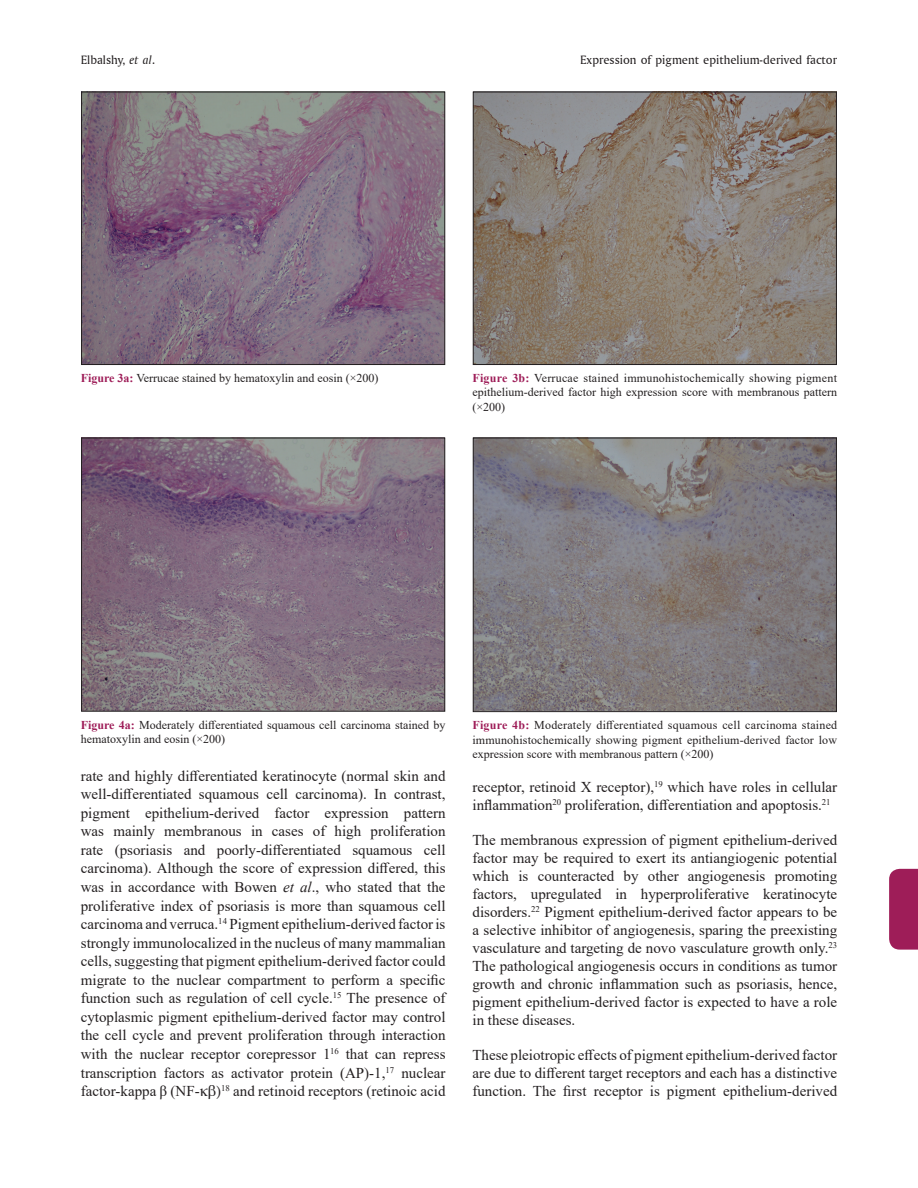
<style>
.page{position:relative;width:918px;height:1188px;background:#fff}
.page>*{position:absolute;margin:0;border:0;box-sizing:border-box;transform-origin:0 0}
.TX{font:15px/18.6px "Times New Roman";color:#231f20;text-align:justify}
.t1{font:12.75px "Amerigo BT Roman A";color:#231f20}
.FGC{font:12px/14.4px "Times New Roman";color:#231f20;text-align:justify}
.s1{font-family:"Amerigo BT Italic A"}
.s2{font-weight:700;color:#9e1d58}
.s3{font-style:italic}
</style>
<div class="page">
<div style="left:889px;top:869px;width:29px;height:81px;background:#9e1d58"></div>
<img style="left:83px;top:440px;width:360px;height:269px">
<div style="left:81px;top:438px;width:364px;height:273px;border:1px solid #231f20"></div>
<img style="left:475px;top:440px;width:360px;height:270px">
<div style="left:473px;top:438px;width:364px;height:274px;border:1px solid #231f20"></div>
<img style="left:83px;top:94px;width:360px;height:269px">
<div style="left:81px;top:92px;width:364px;height:273px;border:1px solid #231f20"></div>
<img style="left:475px;top:94px;width:360px;height:269px">
<div style="left:473px;top:92px;width:364px;height:273px;border:1px solid #231f20"></div>
<p class="t1" style="left:81px;top:52px;width:76px">Elbalshy, <span class="s1">et al</span>.</p>
<p class="t1" style="left:580px;top:52px;width:259px">Expression of pigment epithelium‑derived factor</p>
<p class="FGC" style="left:81px;top:370px;width:299px"><span class="s2">Figure 3a:</span> Verrucae stained by hematoxylin and eosin (×200)</p>
<p class="FGC" style="left:473px;top:370px;width:366px"><span class="s2">Figure 3b:</span> Verrucae stained immunohistochemically showing pigment epithelium-derived factor high expression score with membranous pattern (×200)</p>
<p class="FGC" style="left:81px;top:717px;width:366px"><span class="s2">Figure 4a:</span> Moderately differentiated squamous cell carcinoma stained by hematoxylin and eosin (×200)</p>
<p class="FGC" style="left:472px;top:718px;width:366px"><span class="s2">Figure 4b:</span> Moderately differentiated squamous cell carcinoma stained immunohistochemically showing pigment epithelium-derived factor low expression score with membranous pattern (×200)</p>
<p class="TX" style="left:81px;top:766px;width:366px">rate and highly differentiated keratinocyte (normal skin and well‑differentiated squamous cell carcinoma). In contrast, pigment epithelium‑derived factor expression pattern was mainly membranous in cases of high proliferation rate (psoriasis and poorly‑differentiated squamous cell carcinoma). Although the score of expression differed, this was in accordance with Bowen <span class="s3">et al</span>., who stated that the proliferative index of psoriasis is more than squamous cell carcinoma and verruca.<sup>14</sup> Pigment epithelium‑derived factor is strongly immunolocalized in the nucleus of many mammalian cells, suggesting that pigment epithelium‑derived factor could migrate to the nuclear compartment to perform a specific function such as regulation of cell cycle.<sup>15</sup> The presence of cytoplasmic pigment epithelium‑derived factor may control the cell cycle and prevent proliferation through interaction with the nuclear receptor corepressor 1<sup>16</sup> that can repress transcription factors as activator protein (AP)‑1,<sup>17</sup> nuclear factor-kappa β (NF‑</p>
<p class="TX" style="left:221px;top:1081px;width:226px"><sup>18</sup> and retinoid receptors (retinoic acid</p>
<p class="TX" style="left:472px;top:778px;width:366px;line-height:18px">receptor, retinoid X receptor),<sup>19</sup> which have roles in cellular inflammation<sup>20</sup> proliferation, differentiation and apoptosis.<sup>21</sup></p>
<p class="TX" style="left:472px;top:831px;width:366px;line-height:18px">The membranous expression of pigment epithelium‑derived factor may be required to exert its antiangiogenic potential which is counteracted by other angiogenesis promoting factors, upregulated in hyperproliferative keratinocyte disorders.<sup>22</sup> Pigment epithelium‑derived factor appears to be a selective inhibitor of angiogenesis, sparing the preexisting vasculature and targeting de novo vasculature growth only.<sup>23<br></sup>The pathological angiogenesis occurs in conditions as tumor growth and chronic inflammation such as psoriasis, hence, pigment epithelium‑derived factor is expected to have a role in these diseases.</p>
<p class="TX" style="left:472px;top:1046px;width:366px;line-height:18px">These pleiotropic effects of pigment epithelium‑derived factor are due to different target receptors and each has a distinctive function. The first receptor is pigment epithelium‑derived</p>
</div>
